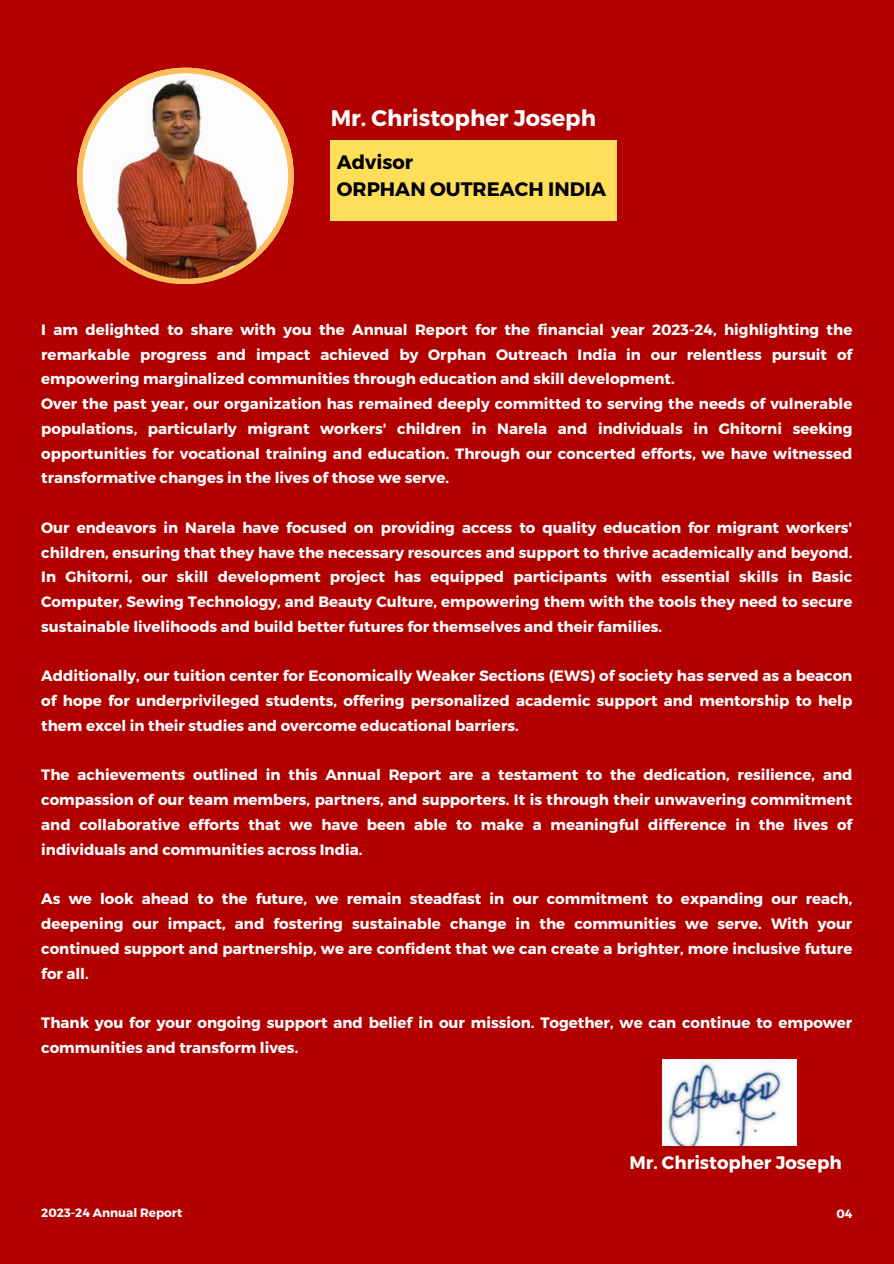
<style>
.page{position:relative;width:894px;height:1264px;background:#fff}
.page>*{position:absolute;margin:0;border:0;box-sizing:border-box;transform-origin:0 0}
.t1{font:700 22.5px "Montserrat";color:#fff}
.t2{font:700 19.5px/27px "Montserrat";color:#000}
.t3{font:700 18px "Montserrat";color:#fff}
.t4{font:700 15px/24.8px "Montserrat";color:#fff;text-align:justify}
.t5{font:700 12px "Montserrat";color:#fff}
</style>
<div class="page">
<div style="left:0;top:0;width:893px;height:1263px;background:#b20000"></div>
<div style="left:330px;top:140px;width:286px;height:81px;background:#ffde59"></div>
<img style="left:77px;top:68px;width:216px;height:216px">
<img style="left:662px;top:1059px;width:134px;height:86px">
<h1 class="t1" style="left:330px;top:104px;width:267px">Mr. Christopher Joseph</h1>
<h2 class="t2" style="left:337px;top:148px;width:270px">Advisor<br>ORPHAN OUTREACH INDIA</h2>
<p class="t4" style="left:41px;top:316px;width:812px;text-align:left">I am delighted to share with you the Annual Report for the financial year 2023-24, highlighting the remarkable progress and impact achieved by Orphan Outreach India in our relentless pursuit of empowering marginalized communities through education and skill development.<br>Over the past year, our organization has remained deeply committed to serving the needs of vulnerable populations, particularly migrant workers' children in Narela and individuals in Ghitorni seeking opportunities for vocational training and education. Through our concerted efforts, we have witnessed transformative changes in the lives of those we serve.</p>
<p class="t4" style="left:41px;top:514px;width:812px">Our endeavors in Narela have focused on providing access to quality education for migrant workers' children, ensuring that they have the necessary resources and support to thrive academically and beyond.<br>In Ghitorni, our skill development project has equipped participants with essential skills in Basic Computer, Sewing Technology, and Beauty Culture, empowering them with the tools they need to secure sustainable livelihoods and build better futures for themselves and their families.</p>
<p class="t4" style="left:41px;top:663px;width:812px">Additionally, our tuition center for Economically Weaker Sections (EWS) of society has served as a beacon of hope for underprivileged students, offering personalized academic support and mentorship to help them excel in their studies and overcome educational barriers.</p>
<p class="t4" style="left:41px;top:762px;width:812px">The achievements outlined in this Annual Report are a testament to the dedication, resilience, and compassion of our team members, partners, and supporters. It is through their unwavering commitment and collaborative efforts that we have been able to make a meaningful difference in the lives of individuals and communities across India.</p>
<p class="t4" style="left:41px;top:885px;width:812px">As we look ahead to the future, we remain steadfast in our commitment to expanding our reach, deepening our impact, and fostering sustainable change in the communities we serve. With your continued support and partnership, we are confident that we can create a brighter, more inclusive future for all.</p>
<p class="t4" style="left:41px;top:1009px;width:812px">Thank you for your ongoing support and belief in our mission. Together, we can continue to empower communities and transform lives.</p>
<p class="t3" style="left:629px;top:1150px;width:214px">Mr. Christopher Joseph</p>
<p class="t5" style="left:41px;top:1205px;width:142px">2023-24 Annual Report</p>
<p class="t5" style="left:836px;top:1206px;width:18px">04</p>
</div>
